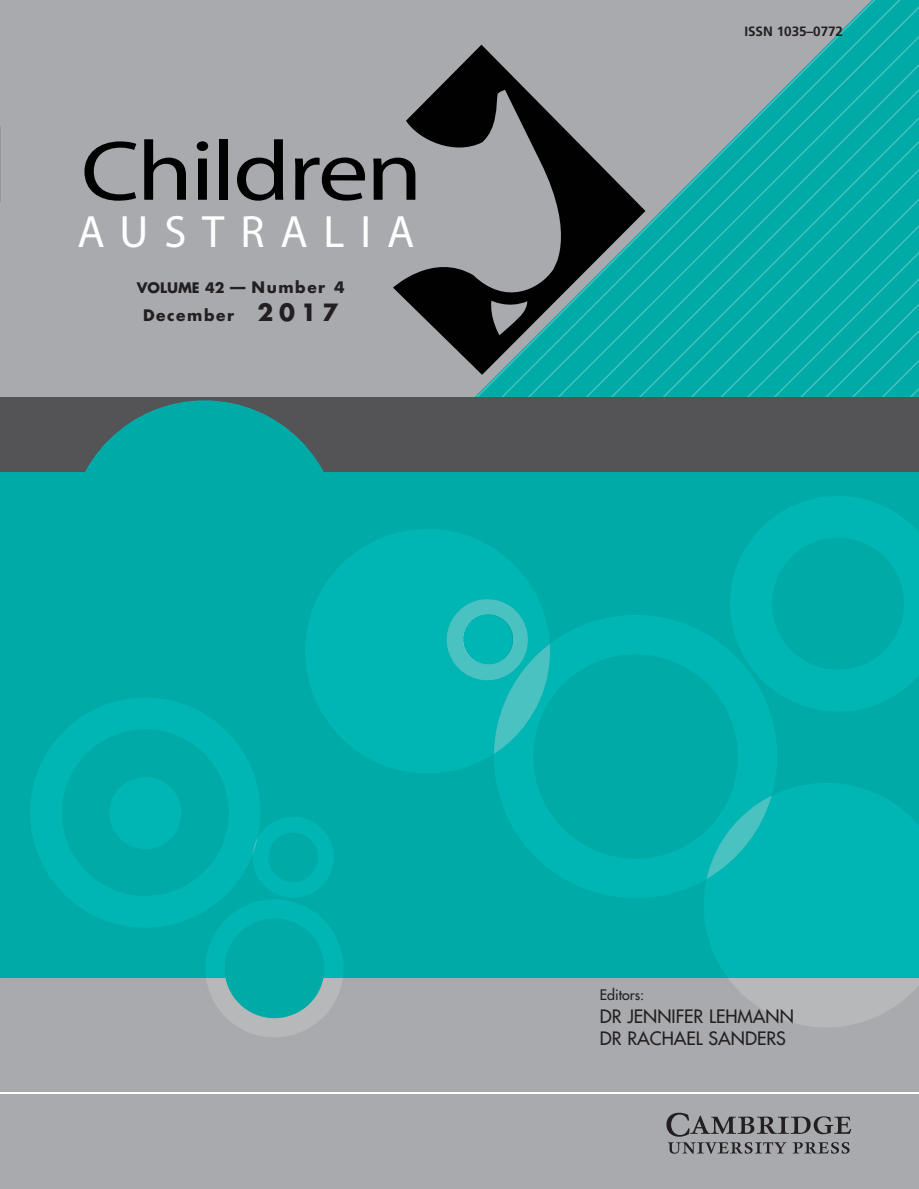
<style>
.page{position:relative;width:919px;height:1189px;background:#fff}
.page>*{position:absolute;margin:0;border:0;box-sizing:border-box;transform-origin:0 0}
.t1{font:45.45px "Myriad";letter-spacing:.355em;color:#fff}
.t2{font:18px/22.5px "Futura";color:#231f20}
.t3{font:700 15.45px "Futura";letter-spacing:.1em;color:#231f20}
.t4{font:700 14.1px "Futura";color:#231f20}
.t5{font:14.1px "Futura";color:#231f20}
.t6{font:700 13.5px "Frutiger";letter-spacing:-.005em;color:#231f20}
.s1{font-size:15.45px}
.s2{font-size:23.1px}
</style>
<div class="page">
<div style="left:0;top:0;width:12px;height:1189px;background:#a8aaad"></div>
<div style="left:2px;top:0;width:916px;height:1189px;background:#a8aaad"></div>
<svg style="left:886px;top:0;width:26px;height:397px;background:#05aba8"></svg>
<svg style="left:476px;top:0;width:410px;height:397px;fill:#00aaa6"></svg>
<hr style="left:0;top:1093px;width:918px;height:1px;background:#fff">
<div style="left:0;top:397px;width:918px;height:78px;background:#545456"></div>
<div style="left:0;top:472px;width:918px;height:506px;background:#00aaa6"></div>
<svg style="left:30px;top:698px;width:230px;height:229px;fill:#00b6b5"></svg>
<div style="left:62px;top:729px;width:166px;height:167px;background:#00aaa6;border-radius:50%"></div>
<svg style="left:495px;top:615px;width:281px;height:283px;fill:#00b6b5"></svg>
<div style="left:533px;top:654px;width:204px;height:205px;background:#00aaa6;border-radius:50%"></div>
<div style="left:69px;top:400px;width:270px;height:271px;background:#00aaa6;border-radius:50%"></div>
<svg style="left:205px;top:817px;width:138px;height:220px"></svg>
<div style="left:268px;top:832px;width:50px;height:50px;background:#00aaa6;border-radius:50%"></div>
<svg style="left:729px;top:496px;width:189px;height:216px"></svg>
<div style="left:771px;top:538px;width:132px;height:132px;background:#00aaa6;border-radius:50%"></div>
<svg style="left:703px;top:783px;width:215px;height:244px"></svg>
<div style="left:109px;top:777px;width:72px;height:72px;background:#00b6b5;border-radius:50%"></div>
<hr style="left:0;top:126px;width:1px;height:76px;background:#545456">
<svg style="left:393px;top:45px;width:252px;height:330px"></svg>
<svg style="left:489px;top:301px;width:38px;height:34px"></svg>
<svg style="left:84px;top:141px;width:52px;height:60px"></svg>
<svg style="left:144px;top:139px;width:42px;height:61px"></svg>
<svg style="left:197px;top:141px;width:11px;height:59px"></svg>
<div style="left:219px;top:139px;width:9px;height:61px;background:#010101"></div>
<svg style="left:237px;top:139px;width:46px;height:62px"></svg>
<svg style="left:295px;top:158px;width:70px;height:43px"></svg>
<svg style="left:373px;top:158px;width:42px;height:42px"></svg>
<svg style="left:305px;top:529px;width:233px;height:244px;fill:#00b6b5"></svg>
<svg style="left:308px;top:571px;width:27px;height:51px"></svg>
<svg style="left:666px;top:1113px;width:185px;height:41px"></svg>
<svg style="left:446px;top:599px;width:103px;height:155px"></svg>
<p class="t1" style="left:77px;top:216px;width:338px">AUSTRALIA</p>
<p class="t4" style="left:137px;top:281px;width:209px">VOLUME 42 <span class="s1">— Number 4</span></p>
<p class="t3" style="left:143px;top:308px;width:197px">December <span class="s2">2017</span></p>
<p class="t6" style="left:744px;top:25px;width:100px">ISSN 1035–0772</p>
<p class="t5" style="left:599px;top:988px;width:46px">Editors:</p>
<p class="t2" style="left:599px;top:1006px;width:195px">DR JENNIFER LEHMANN<br>DR RACHAEL SANDERS</p>
</div>
